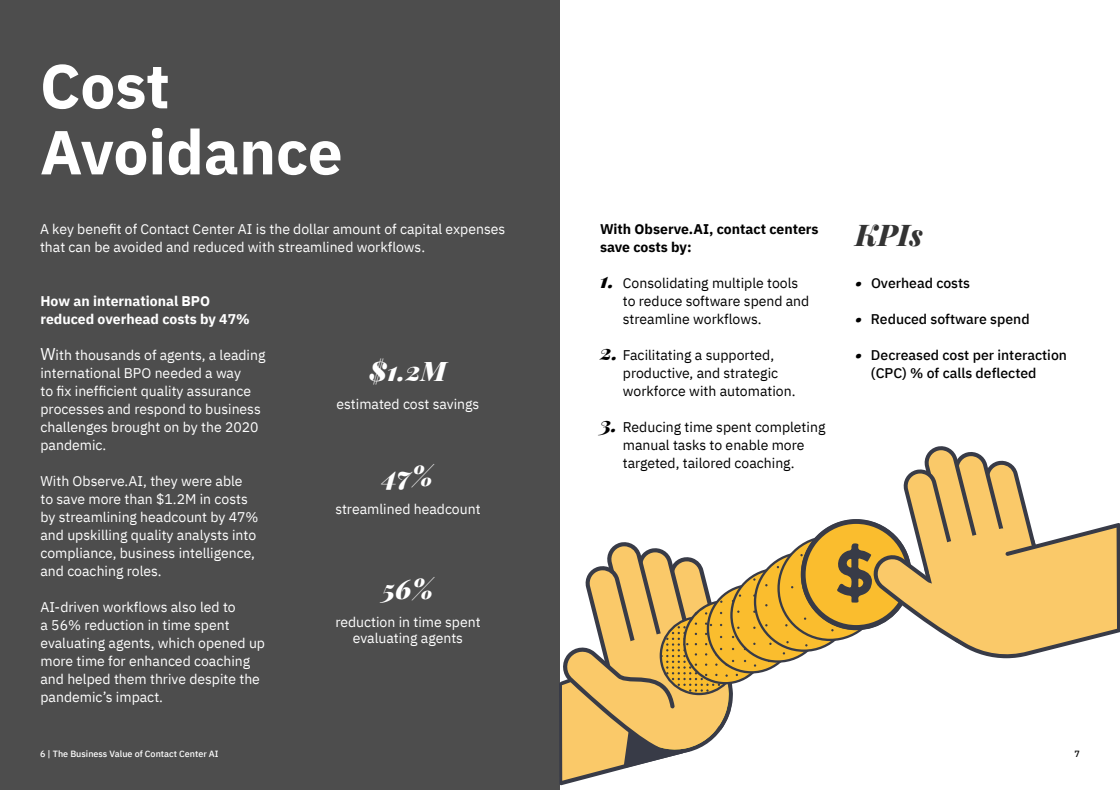
<style>
.page{position:relative;width:1120px;height:790px;background:#fff}
.page>*{position:absolute;margin:0;border:0;box-sizing:border-box;transform-origin:0 0}
.t1{font:700 62px/66px "IBM Plex Sans";color:#fff}
.t2{font:italic 800 30px "Playfair Display";color:#333}
.t3{font:italic 900 27px "Playfair Display";color:#fff}
.t4{font:italic 900 27px/36px "Playfair Display";color:#000;text-align:justify}
.t5{font:italic 900 21px "Playfair Display";color:#000}
.t6{font:14px/18px "IBM Plex Sans";color:#fff}
.t7{font:14px/18px "IBM Plex Sans";color:#000}
.t8{font:500 14px/18px "IBM Plex Sans";color:#000}
.t9{font:700 14px/18px "IBM Plex Sans";color:#fff}
.t10{font:700 14px/18px "IBM Plex Sans";color:#000}
.t11{font:500 9px "IBM Plex Sans";color:#fff}
.t12{font:500 9px "IBM Plex Sans";color:#000}
.s1{font-size:17px}
</style>
<div class="page">
<div style="left:0;top:0;width:560px;height:790px;background:#4d4d4d"></div>
<svg style="left:559px;top:446px;width:561px;height:339px"></svg>
<h1 class="t1" style="left:40px;top:48px;width:304px">Cost<br>Avoidance</h1>
<p class="t6" style="left:40px;top:219px;width:467px">A key benefit of Contact Center AI is the dollar amount of capital expenses that can be avoided and reduced with streamlined workflows.</p>
<p class="t9" style="left:41px;top:291px;width:211px">How an international BPO reduced overhead costs by 47%</p>
<p class="t6" style="left:40px;top:345px;width:226px"><span class="s1">W</span>ith thousands of agents, a leading international BPO needed a way<br>to fix inefficient quality assurance processes and respond to business challenges brought on by the 2020 pandemic.</p>
<p class="t6" style="left:40px;top:471px;width:220px">With Observe.AI, they were able to save more than $1.2M in costs by streamlining headcount by 47% and upskilling quality analysts into compliance, business intelligence, and coaching roles.</p>
<p class="t6" style="left:40px;top:597px;width:226px">AI-driven workflows also led to<br>a 56% reduction in time spent evaluating agents, which opened up more time for enhanced coaching and helped them thrive despite the pandemic’s impact.</p>
<h3 class="t3" style="left:370px;top:349px;width:78px">$1.2M</h3>
<p class="t6" style="left:337px;top:394px;width:144px">estimated cost savings</p>
<h3 class="t3" style="left:383px;top:454px;width:52px">47%</h3>
<p class="t6" style="left:335px;top:499px;width:147px">streamlined headcount</p>
<h3 class="t3" style="left:382px;top:567px;width:53px">56%</h3>
<p class="t6" style="left:335px;top:613px;width:147px;line-height:16px;text-align:center">reduction in time spent evaluating agents</p>
<p class="t10" style="left:600px;top:219px;width:220px">With Observe.AI, contact centers save costs by:</p>
<h2 class="t2" style="left:855px;top:212px;width:69px">KPIs</h2>
<h3 class="t5" style="left:600px;top:263px;width:16px">1.</h3>
<p class="t7" style="left:623px;top:273px;width:177px">Consolidating multiple tools</p>
<p class="t8" style="left:871px;top:273px;width:101px">Overhead costs</p>
<p class="t7" style="left:623px;top:291px;width:188px">to reduce software spend and streamline workflows.</p>
<h3 class="t4" style="left:856px;top:255px;width:10px">. . .</h3>
<p class="t8" style="left:871px;top:309px;width:160px">Reduced software spend</p>
<p class="t8" style="left:871px;top:345px;width:198px">Decreased cost per interaction (CPC) % of calls deflected</p>
<h3 class="t5" style="left:600px;top:335px;width:20px">2.</h3>
<p class="t7" style="left:623px;top:345px;width:174px">Facilitating a supported, productive, and strategic workforce with automation.</p>
<p class="t7" style="left:623px;top:417px;width:204px">Reducing time spent completing manual tasks to enable more targeted, tailored coaching.</p>
<h3 class="t5" style="left:600px;top:407px;width:19px">3.</h3>
<p class="t11" style="left:40px;top:747px;width:180px">6 | The Business Value of Contact Center AI</p>
<p class="t12" style="left:1075px;top:747px;width:7px">7</p>
</div>
